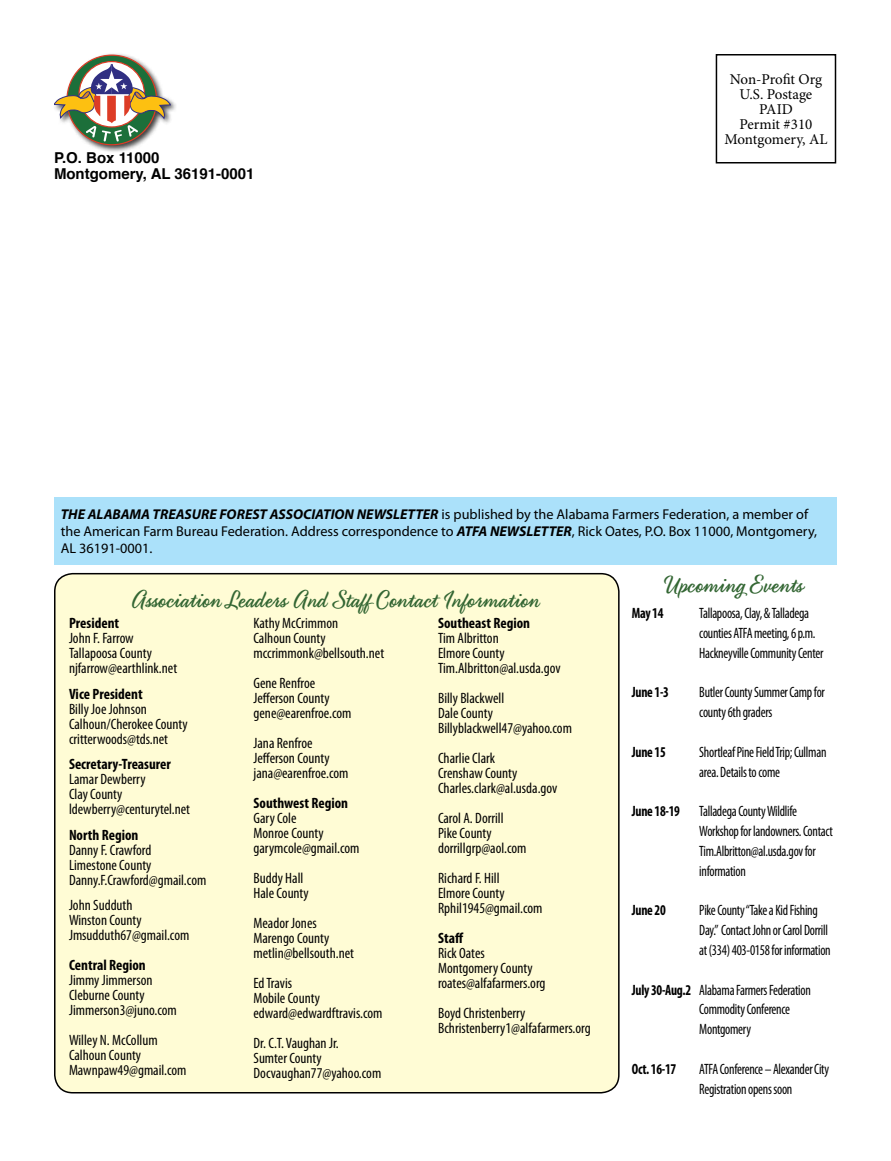
<style>
.page{position:relative;width:891px;height:1161px;background:#fff}
.page>*{position:absolute;margin:0;border:0;box-sizing:border-box;transform-origin:0 0}
.t1{font:25.5px "Fancier Script";color:#363}
.t2{font:condensed 15px/15px "Myriad Pro";color:#000}
.t3{font:condensed 15px/19.8px "Myriad Pro";letter-spacing:-.02em;color:#000;scale:.9 1}
.t4{font:700 condensed 15px "Myriad Pro";color:#000}
.t5{font:15px/15px "Minion Pro";letter-spacing:-.005em;color:#000;text-align:center}
.t6{font:700 condensed 15px "Myriad Pro";color:#000;scale:.9 1}
.t7{font:700 15px/15.8px "Helvetica";color:#000}
.t8{font:14.25px/17.1px "Myriad Pro";color:#000}
.s1{font-weight:700;font-style:italic}
.s2{font-weight:700}
</style>
<div class="page">
<div style="left:55px;top:574px;width:564px;height:519px;background:#fffcd5;border-radius:18px"></div>
<div style="left:54px;top:573px;width:566px;height:521px;border:2px solid #000;border-radius:18px"></div>
<div style="left:716px;top:54px;width:120px;height:110px;border:2px solid #000"></div>
<div style="left:54px;top:497px;width:783px;height:67px;background:#abe1fa"></div>
<div style="left:52px;top:52px;width:126px;height:101px;background:#000;opacity:.75"></div>
<svg style="left:67px;top:55px;width:90px;height:90px"></svg>
<svg style="left:54px;top:64px;width:117px;height:78px"></svg>
<p class="t7" style="left:54px;top:150px;width:202px">P.O. Box 11000<br>Montgomery, AL 36191-0001</p>
<p class="t5" style="left:724px;top:72px;width:105px">Non-Profit Org<br>U.S. Postage<br>PAID<br>Permit #310<br>Montgomery, AL</p>
<p class="t8" style="left:61px;top:505px;width:758px"><span class="s1">THE ALABAMA TREASURE FOREST ASSOCIATION NEWSLETTER</span> is published by the Alabama Farmers Federation, a member of the American Farm Bureau Federation. Address correspondence to <span class="s1">ATFA NEWSLETTER</span>, Rick Oates, P.O. Box 11000, Montgomery,<br>AL 36191-0001.</p>
<h1 class="t1" style="left:132px;top:585px;width:410px">Association Leaders And Staff Contact Information</h1>
<p class="t4" style="left:69px;top:614px;width:52px">President</p>
<p class="t2" style="left:69px;top:631px;width:110px">John F. Farrow<br>Tallapoosa County njfarrow@earthlink.net</p>
<p class="t4" style="left:69px;top:684px;width:75px">Vice President</p>
<p class="t2" style="left:69px;top:701px;width:120px">Billy Joe Johnson<br>Calhoun/Cherokee County critterwoods@tds.net</p>
<p class="t4" style="left:69px;top:755px;width:103px">Secretary-Treasurer</p>
<p class="t2" style="left:69px;top:772px;width:123px">Lamar Dewberry<br>Clay County ldewberry@centurytel.net</p>
<p class="t4" style="left:69px;top:825px;width:71px">North Region</p>
<p class="t2" style="left:69px;top:842px;width:139px">Danny F. Crawford<br>Limestone County<br>Danny.F.Crawford@gmail.com</p>
<p class="t2" style="left:69px;top:898px;width:122px">John Sudduth<br>Winston County<br>Jmsudduth67@gmail.com</p>
<p class="t4" style="left:69px;top:956px;width:78px">Central Region</p>
<p class="t2" style="left:69px;top:973px;width:109px">Jimmy Jimmerson<br>Cleburne County<br>Jimmerson3@juno.com</p>
<p class="t2" style="left:69px;top:1033px;width:119px">Willey N. McCollum<br>Calhoun County<br>Mawnpaw49@gmail.com</p>
<p class="t2" style="left:254px;top:616px;width:132px">Kathy McCrimmon<br>Calhoun County mccrimmonk@bellsouth.net</p>
<p class="t2" style="left:254px;top:676px;width:100px">Gene Renfroe<br>Jefferson County gene@earenfroe.com</p>
<p class="t2" style="left:254px;top:736px;width:96px">Jana Renfroe<br>Jefferson County jana@earenfroe.com</p>
<p class="t4" style="left:254px;top:794px;width:96px">Southwest Region</p>
<p class="t2" style="left:254px;top:811px;width:107px">Gary Cole<br>Monroe County garymcole@gmail.com</p>
<p class="t2" style="left:254px;top:871px;width:57px">Buddy Hall<br>Hale County</p>
<p class="t2" style="left:254px;top:916px;width:102px">Meador Jones<br>Marengo County metlin@bellsouth.net</p>
<p class="t2" style="left:254px;top:976px;width:131px">Ed Travis<br>Mobile County edward@edwardftravis.com</p>
<p class="t2" style="left:254px;top:1036px;width:129px">Dr. C.T. Vaughan Jr.<br>Sumter County<br>Docvaughan77@yahoo.com</p>
<p class="t4" style="left:438px;top:614px;width:94px">Southeast Region</p>
<p class="t2" style="left:438px;top:631px;width:124px">Tim Albritton<br>Elmore County<br>Tim.Albritton@al.usda.gov</p>
<p class="t2" style="left:438px;top:691px;width:135px">Billy Blackwell<br>Dale County<br>Billyblackwell47@yahoo.com</p>
<p class="t2" style="left:438px;top:751px;width:121px">Charlie Clark<br>Crenshaw County<br>Charles.clark@al.usda.gov</p>
<p class="t2" style="left:438px;top:811px;width:90px">Carol A. Dorrill<br>Pike County dorrillgrp@aol.com</p>
<p class="t2" style="left:438px;top:871px;width:106px">Richard F. Hill<br>Elmore County<br>Rphil1945@gmail.com</p>
<p class="t4" style="left:438px;top:929px;width:27px">Staff</p>
<p class="t2" style="left:438px;top:946px;width:109px">Rick Oates<br>Montgomery County roates@alfafarmers.org</p>
<p class="t2" style="left:438px;top:1006px;width:154px">Boyd Christenberry<br>Bchristenberry1@alfafarmers.org</p>
<h1 class="t1" style="left:665px;top:570px;width:140px">Upcoming Events</h1>
<p class="t6" style="left:632px;top:604px;width:37px">May 14</p>
<p class="t3" style="left:699px;top:603px;width:139px">Tallapoosa, Clay, &amp; Talladega counties ATFA meeting, 6 p.m.<br>Hackneyville Community Center</p>
<p class="t6" style="left:632px;top:683px;width:43px">June 1-3</p>
<p class="t3" style="left:699px;top:682px;width:141px">Butler County Summer Camp for county 6th graders</p>
<p class="t6" style="left:632px;top:742px;width:39px">June 15</p>
<p class="t3" style="left:699px;top:742px;width:143px">Shortleaf Pine Field Trip; Cullman area. Details to come</p>
<p class="t6" style="left:632px;top:802px;width:55px">June 18-19</p>
<p class="t3" style="left:699px;top:801px;width:150px">Talladega County Wildlife<br>Workshop for landowners. Contact<br>Tim.Albritton@al.usda.gov for information</p>
<p class="t6" style="left:632px;top:901px;width:39px">June 20</p>
<p class="t3" style="left:699px;top:900px;width:148px">Pike County “Take a Kid Fishing<br>Day.” Contact John or Carol Dorrill at (334) 403-0158 for information</p>
<p class="t3" style="left:699px;top:979px;width:125px;text-indent:-68px"><span class="s2">July 30-Aug.2</span> Alabama Farmers Federation<br>Commodity Conference<br>Montgomery</p>
<p class="t6" style="left:632px;top:1059px;width:51px">Oct. 16-17</p>
<p class="t3" style="left:699px;top:1059px;width:146px">ATFA Conference – Alexander City<br>Registration opens soon</p>
</div>
